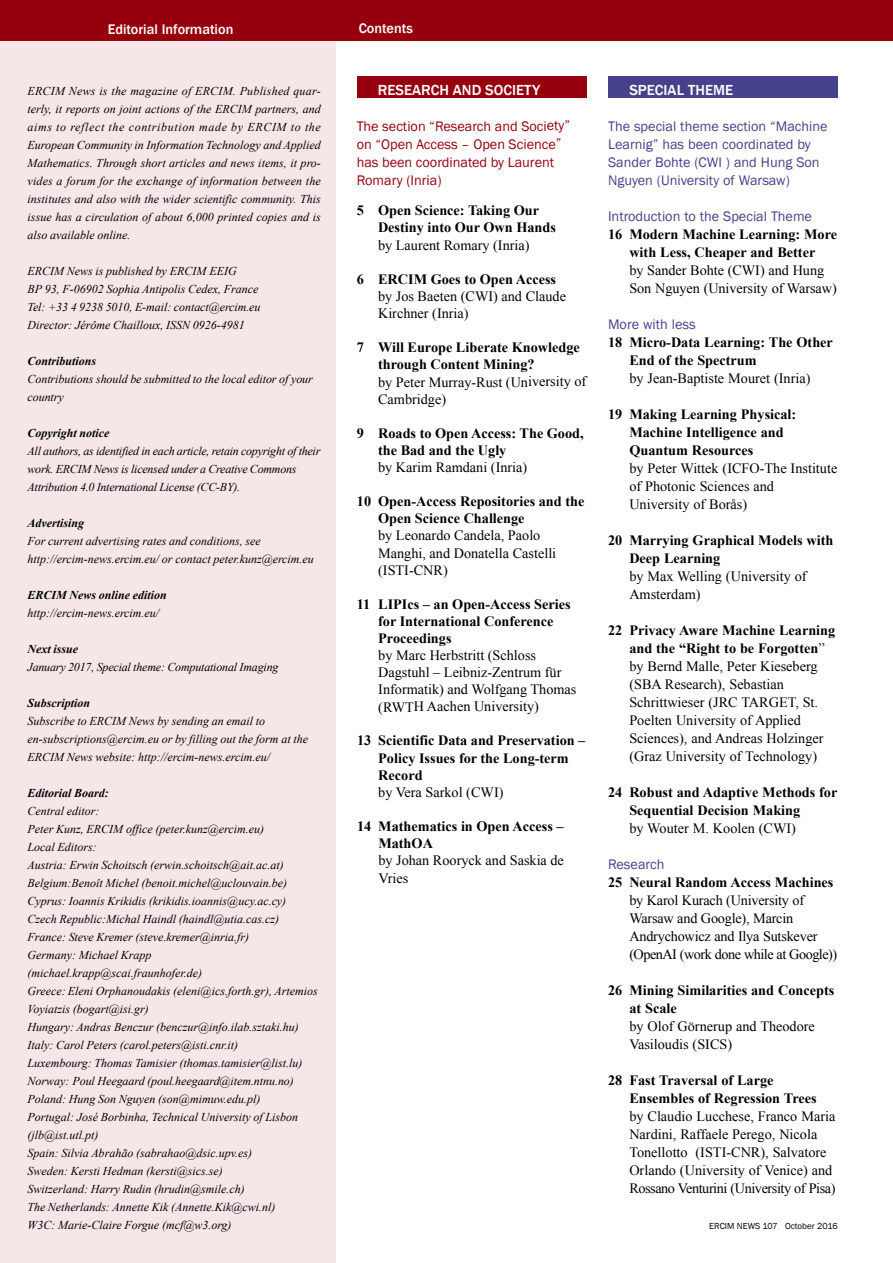
<style>
.page{position:relative;width:893px;height:1263px;background:#fff}
.page>*{position:absolute;margin:0;border:0;box-sizing:border-box;transform-origin:0 0}
.t1{font:500 15px "Franklin Gothic";color:#fff}
.t2{font:14.25px/18px "Times New Roman";color:#000}
.t3{font:700 14.25px/17.1px "Times New Roman";color:#000}
.t4{font:14.25px/18px "Franklin Gothic";color:#46418b}
.t5{font:14.25px/18px "Franklin Gothic";color:#96000e}
.t6{font:500 14.25px "Franklin Gothic";color:#fff}
.t7{font:italic 12px/18px "Times New Roman";color:#000}
.t8{font:italic 12px/18px "Times New Roman";letter-spacing:-.02em;color:#000}
.t9{font:italic 700 12px "Times New Roman";color:#000}
.t10{font:9px "Franklin Gothic";color:#000}
.s1{font-weight:700}
</style>
<div class="page">
<div style="left:0;top:24px;width:336px;height:1239px;background:#f5e6e7"></div>
<div style="left:0;top:0;width:893px;height:41px;background:#96000e"></div>
<div style="left:357px;top:77px;width:230px;height:21px;background:#96000e"></div>
<div style="left:608px;top:77px;width:230px;height:21px;background:#46418b"></div>
<p class="t6" style="left:108px;top:21px;width:127px">Editorial Information</p>
<p class="t6" style="left:359px;top:20px;width:56px">Contents</p>
<p class="t7" style="left:28px;top:81px;width:295px;text-align:justify">ERCIM News is the magazine of ERCIM. Published quar&shy;terly, it reports on joint actions of the ERCIM partners, and aims to reflect the contribution made by ERCIM to the European Community in Information Technology and Applied Mathematics. Through short articles and news items, it pro&shy;vides a forum for the exchange of information between the institutes and also with the wider scientific community. This issue has a circulation of about 6,000 printed copies and is also available online.</p>
<p class="t7" style="left:28px;top:261px;width:235px">ERCIM News is published by ERCIM EEIG<br>BP 93, F-06902 Sophia Antipolis Cedex, France Tel: +33 4 9238 5010, E-mail: contact@ercim.eu Director: Jérôme Chailloux, ISSN 0926-4981</p>
<p class="t9" style="left:28px;top:354px;width:70px">Contributions</p>
<p class="t7" style="left:28px;top:369px;width:287px">Contributions should be submitted to the local editor of your country</p>
<p class="t9" style="left:28px;top:426px;width:84px">Copyright notice</p>
<p class="t8" style="left:28px;top:441px;width:294px">All authors, as identified in each article, retain copyright of their work. ERCIM News is licensed under a Creative Commons<br>Attribution 4.0 International License (CC-BY).</p>
<p class="t9" style="left:28px;top:516px;width:58px">Advertising</p>
<p class="t7" style="left:28px;top:531px;width:288px">For current advertising rates and conditions, see http://ercim-news.ercim.eu/ or contact peter.kunz@ercim.eu</p>
<p class="t9" style="left:28px;top:588px;width:141px">ERCIM News online edition</p>
<p class="t7" style="left:28px;top:603px;width:133px">http://ercim-news.ercim.eu/</p>
<p class="t9" style="left:28px;top:642px;width:52px">Next issue</p>
<p class="t7" style="left:28px;top:657px;width:252px">January 2017, Special theme: Computational Imaging</p>
<p class="t9" style="left:28px;top:696px;width:64px">Subscription</p>
<p class="t7" style="left:28px;top:711px;width:282px">Subscribe to ERCIM News by sending an email to en-subscriptions@ercim.eu or by filling out the form at the<br>ERCIM News website: http://ercim-news.ercim.eu/</p>
<p class="t9" style="left:28px;top:786px;width:83px">Editorial Board:</p>
<p class="t7" style="left:27px;top:801px;width:292px">Central editor:<br>Peter Kunz, ERCIM office (peter.kunz@ercim.eu)<br>Local Editors:<br>Austria: Erwin Schoitsch (erwin.schoitsch@ait.ac.at)<br>Belgium:Benoît Michel (benoit.michel@uclouvain.be)<br>Cyprus: Ioannis Krikidis (krikidis.ioannis@ucy.ac.cy)<br>Czech Republic:Michal Haindl (haindl@utia.cas.cz)<br>France: Steve Kremer (steve.kremer@inria.fr)<br>Germany: Michael Krapp (michael.krapp@scai.fraunhofer.de)<br>Greece: Eleni Orphanoudakis (eleni@ics.forth.gr), Artemios Voyiatzis (bogart@isi.gr)<br>Hungary: Andras Benczur (benczur@info.ilab.sztaki.hu)<br>Italy: Carol Peters (carol.peters@isti.cnr.it)<br>Luxembourg: Thomas Tamisier (thomas.tamisier@list.lu)<br>Norway: Poul Heegaard (poul.heegaard@item.ntnu.no)<br>Poland: Hung Son Nguyen (son@mimuw.edu.pl)<br>Portugal: José Borbinha, Technical University of Lisbon (jlb@ist.utl.pt)<br>Spain: Silvia Abrahão (sabrahao@dsic.upv.es)<br>Sweden: Kersti Hedman (kersti@sics.se)<br>Switzerland: Harry Rudin (hrudin@smile.ch)<br>The Netherlands: Annette Kik (Annette.Kik@cwi.nl)<br>W3C: Marie-Claire Forgue (mcf@w3.org)</p>
<p class="t1" style="left:378px;top:81px;width:164px">RESEARCH ANd SOCIEty</p>
<p class="t5" style="left:357px;top:117px;width:215px">The section “Research and Society” on “Open Access – Open Science” has been coordinated by Laurent<br>Romary (Inria)</p>
<p class="t3" style="left:378px;top:202px;width:179px;text-indent:-21px">5 Open Science: Taking Our<br>Destiny into Our Own Hands</p>
<p class="t2" style="left:378px;top:236px;width:153px">by Laurent Romary (Inria)</p>
<p class="t3" style="left:357px;top:270px;width:201px">6 ERCIM Goes to Open Access</p>
<p class="t2" style="left:378px;top:288px;width:189px;line-height:17.1px">by Jos Baeten (CWI) and Claude<br>Kirchner (Inria)</p>
<p class="t3" style="left:378px;top:339px;width:203px;text-indent:-21px">7 Will Europe Liberate Knowledge through Content Mining?</p>
<p class="t2" style="left:378px;top:373px;width:210px;line-height:17.1px">by Peter Murray-Rust (University of<br>Cambridge)</p>
<p class="t3" style="left:378px;top:424px;width:207px;text-indent:-21px">9 Roads to Open Access: The Good, the Bad and the Ugly</p>
<p class="t2" style="left:378px;top:458px;width:151px">by Karim Ramdani (Inria)</p>
<p class="t3" style="left:378px;top:493px;width:208px;text-indent:-21px">10 Open-Access Repositories and the<br>Open Science Challenge</p>
<p class="t2" style="left:378px;top:527px;width:180px;line-height:17.1px">by Leonardo Candela, Paolo<br>Manghi, and Donatella Castelli (ISTI-CNR)</p>
<p class="t3" style="left:378px;top:595px;width:194px;text-indent:-21px">11 LIPIcs – an Open-Access Series for International Conference<br>Proceedings</p>
<p class="t2" style="left:378px;top:647px;width:200px;line-height:17.1px">by Marc Herbstritt (Schloss<br>Dagstuhl – Leibniz-Zentrum für<br>Informatik) and Wolfgang Thomas (RWTH Aachen University)</p>
<p class="t3" style="left:378px;top:732px;width:209px;text-indent:-21px">13 Scientific Data and Preservation –<br>Policy Issues for the Long-term<br>Record</p>
<p class="t2" style="left:378px;top:783px;width:127px">by Vera Sarkol (CWI)</p>
<p class="t3" style="left:378px;top:817px;width:187px;text-indent:-21px">14 Mathematics in Open Access –<br>MathOA</p>
<p class="t2" style="left:378px;top:852px;width:187px;line-height:17.1px">by Johan Rooryck and Saskia de<br>Vries</p>
<p class="t1" style="left:629px;top:81px;width:105px">SPECIAL tHEME</p>
<p class="t4" style="left:608px;top:117px;width:221px">The special theme section “Machine<br>Learnig” has been coordinated by<br>Sander Bohte (CWI ) and Hung Son<br>Nguyen (University of Warsaw)</p>
<p class="t4" style="left:608px;top:207px;width:205px">Introduction to the Special Theme</p>
<p class="t3" style="left:608px;top:225px;width:231px;line-height:18px;text-align:center">16 Modern Machine Learning: More with Less, Cheaper and Better</p>
<p class="t2" style="left:629px;top:261px;width:209px">by Sander Bohte (CWI) and Hung<br>Son Nguyen (University of Warsaw)</p>
<p class="t4" style="left:608px;top:315px;width:89px">More with less</p>
<p class="t3" style="left:629px;top:333px;width:205px;line-height:18px;text-indent:-21px">18 Micro-Data Learning: The Other<br>End of the Spectrum</p>
<p class="t2" style="left:629px;top:369px;width:183px">by Jean-Baptiste Mouret (Inria)</p>
<p class="t3" style="left:629px;top:405px;width:168px;line-height:18px;text-indent:-21px">19 Making Learning Physical:<br>Machine Intelligence and<br>Quantum Resources</p>
<p class="t2" style="left:629px;top:459px;width:209px">by Peter Wittek (ICFO-The Institute of Photonic Sciences and<br>University of Borås)</p>
<p class="t3" style="left:629px;top:531px;width:206px;line-height:18px;text-indent:-21px">20 Marrying Graphical Models with<br>Deep Learning</p>
<p class="t2" style="left:629px;top:567px;width:179px">by Max Welling (University of<br>Amsterdam)</p>
<p class="t2" style="left:629px;top:621px;width:207px;text-indent:-21px"><span class="s1">22 Privacy Aware Machine Learning and the “Right to be Forgotten</span>” by Bernd Malle, Peter Kieseberg (SBA Research), Sebastian<br>Schrittwieser (JRC TARGET, St.<br>Poelten University of Applied<br>Sciences), and Andreas Holzinger (Graz University of Technology)</p>
<p class="t3" style="left:629px;top:783px;width:210px;line-height:18px;text-indent:-21px">24 Robust and Adaptive Methods for<br>Sequential Decision Making</p>
<p class="t2" style="left:629px;top:819px;width:168px">by Wouter M. Koolen (CWI)</p>
<p class="t4" style="left:608px;top:855px;width:58px">Research</p>
<p class="t3" style="left:608px;top:873px;width:227px">25 Neural Random Access Machines</p>
<p class="t2" style="left:629px;top:891px;width:209px">by Karol Kurach (University of<br>Warsaw and Google), Marcin<br>Andrychowicz and Ilya Sutskever (OpenAI (work done while at Google))</p>
<p class="t3" style="left:629px;top:981px;width:206px;line-height:18px;text-indent:-21px">26 Mining Similarities and Concepts at Scale</p>
<p class="t2" style="left:629px;top:1017px;width:187px">by Olof Görnerup and Theodore<br>Vasiloudis (SICS)</p>
<p class="t3" style="left:629px;top:1071px;width:189px;line-height:18px;text-indent:-21px">28 Fast Traversal of Large<br>Ensembles of Regression Trees</p>
<p class="t2" style="left:629px;top:1107px;width:208px">by Claudio Lucchese, Franco Maria Nardini, Raffaele Perego, Nicola Tonellotto (ISTI-CNR), Salvatore Orlando (University of Venice) and Rossano Venturini (University of Pisa)</p>
<p class="t10" style="left:709px;top:1220px;width:130px">ERCIM NEWS 107 October 2016</p>
</div>
